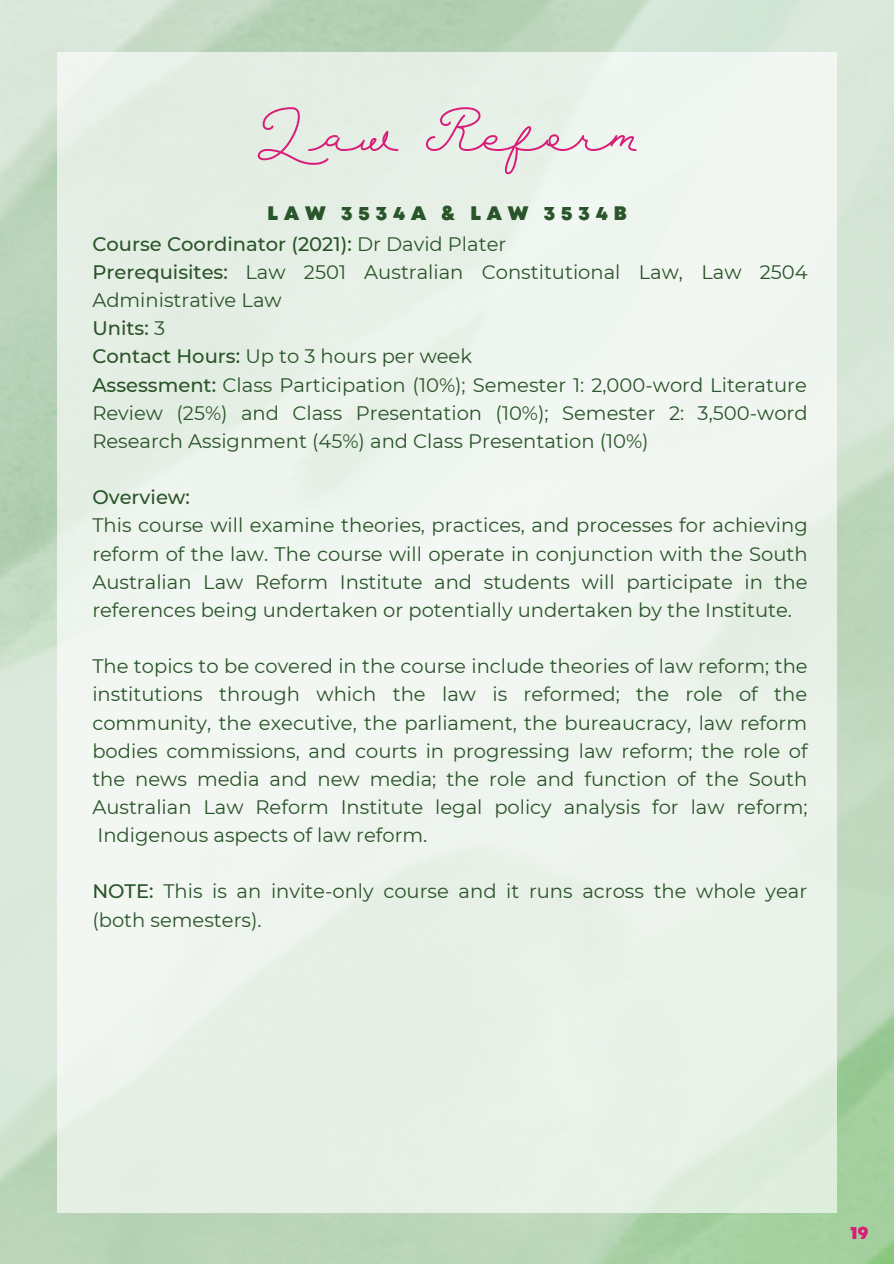
<style>
.page{position:relative;width:894px;height:1264px;background:#fff}
.page>*{position:absolute;margin:0;border:0;box-sizing:border-box;transform-origin:0 0}
.t1{font:65.1px "Sansterdam Light Script";color:#d81d78}
.t2{font:19.5px/28.2px "Montserrat";color:#2a5429}
.t3{font:900 19.5px "Mont";letter-spacing:.3em;color:#2a5429}
.t4{font:500 19.5px "Montserrat";color:#2a5429}
.t5{font:900 18px "Mont";color:#d81d78}
.s1{font-weight:500}
</style>
<div class="page">
<img style="left:0;top:0;width:893px;height:1263px">
<div style="left:57px;top:52px;width:779px;height:1160px;background:#edf4ed"></div>
<h1 class="t1" style="left:258px;top:102px;width:378px">Law Reform</h1>
<p class="t3" style="left:267px;top:206px;width:360px">LAW 3534A &amp; LAW 3534B</p>
<p class="t2" style="left:92px;top:230px;width:716px"><span class="s1">Course Coordinator (2021):</span> Dr David Plater<br><span class="s1">Prerequisites:</span> Law 2501 Australian Constitutional Law, Law 2504<br>Administrative Law<br><span class="s1">Units:</span> 3<br><span class="s1">Contact Hours:</span> Up to 3 hours per week<br><span class="s1">Assessment:</span> Class Participation (10%); Semester 1: 2,000-word Literature Review (25%) and Class Presentation (10%); Semester 2: 3,500-word Research Assignment (45%) and Class Presentation (10%)</p>
<p class="t4" style="left:92px;top:485px;width:99px">Overview:</p>
<p class="t2" style="left:92px;top:511px;width:716px;text-align:justify">This course will examine theories, practices, and processes for achieving reform of the law. The course will operate in conjunction with the South Australian Law Reform Institute and students will participate in the references being undertaken or potentially undertaken by the Institute.</p>
<p class="t2" style="left:92px;top:652px;width:716px;text-align:justify">The topics to be covered in the course include theories of law reform; the institutions through which the law is reformed; the role of the community, the executive, the parliament, the bureaucracy, law reform bodies commissions, and courts in progressing law reform; the role of the news media and new media; the role and function of the South Australian Law Reform Institute legal policy analysis for law reform; Indigenous aspects of law reform.</p>
<p class="t2" style="left:92px;top:877px;width:716px"><span class="s1">NOTE:</span> This is an invite-only course and it runs across the whole year (both semesters).</p>
<p class="t5" style="left:850px;top:1225px;width:19px">19</p>
</div>
